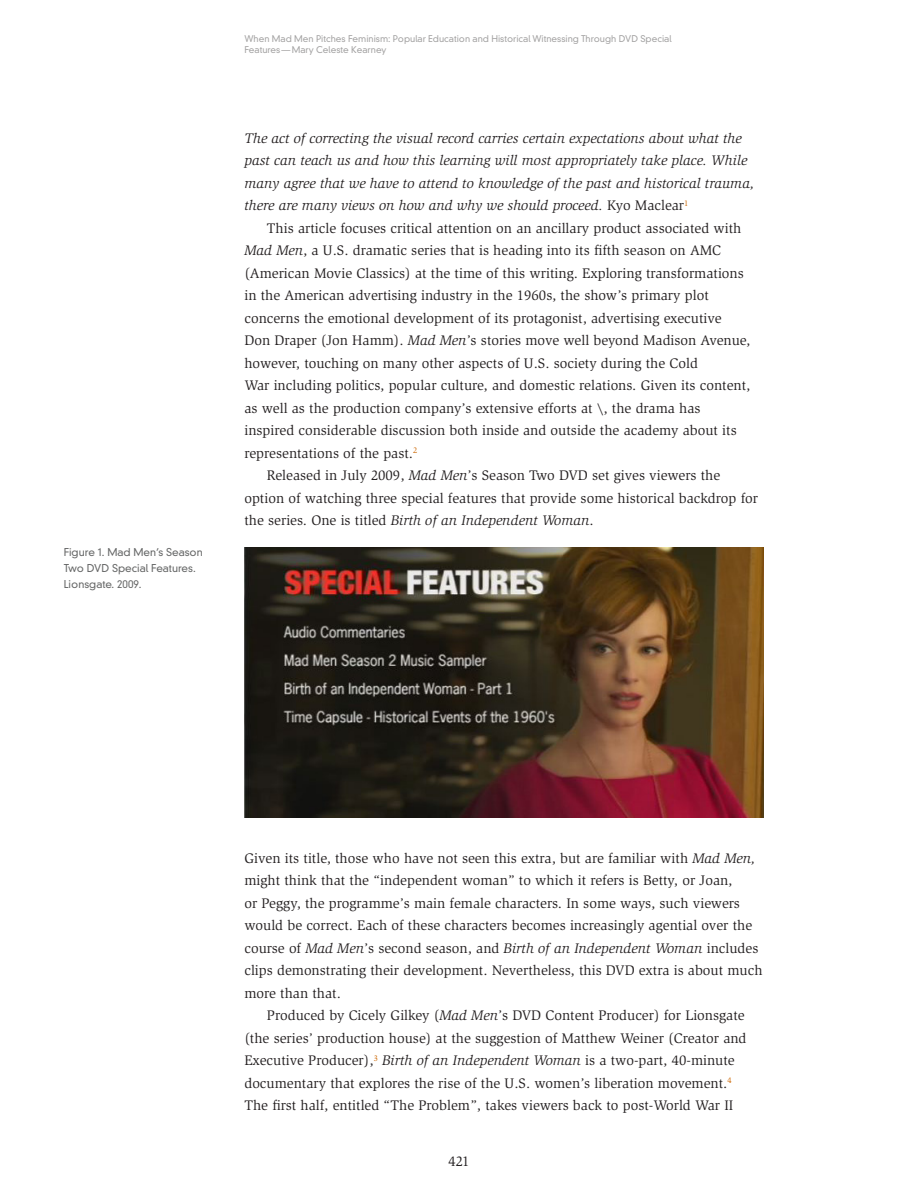
<style>
.page{position:relative;width:918px;height:1188px;background:#fff}
.page>*{position:absolute;margin:0;border:0;box-sizing:border-box;transform-origin:0 0}
.BodyCopy{font:14.25px/22.5px "Slimbach";color:#231f20}
.BodyCopy-2{font:italic 14.25px/22.5px "Slimbach";color:#231f20}
.Bibliography_copy{font:14.25px "Slimbach";color:#231f20}
.Figures{font:300 10.5px/16.2px "DIN Neuzeit Grotesk";color:#656666}
.UpperNavi{font:300 9px/11.2px "DIN Neuzeit Grotesk";color:#a4a3a3}
.s1{font-style:normal}
.s2{font-style:italic}
</style>
<div class="page">
<img style="left:244px;top:548px;width:520px;height:270px">
<p class="Figures" style="left:64px;top:544px;width:141px">Figure 1. Mad Men’s Season<br>Two DVD Special Features.<br>Lionsgate. 2009.</p>
<p class="UpperNavi" style="left:244px;top:33px;width:429px">When Mad Men Pitches Feminism: Popular Education and Historical Witnessing Through DVD Special<br>Features—Mary Celeste Kearney</p>
<p class="BodyCopy-2" style="left:244px;top:127px;width:511px">The act of correcting the visual record carries certain expectations about what the past can teach us and how this learning will most appropriately take place. While many agree that we have to attend to knowledge of the past and historical trauma, there are many views on how and why we should proceed. <span class="s1">Kyo Maclear</span><sup>1</sup></p>
<p class="BodyCopy" style="left:244px;top:217px;width:508px;text-indent:22px">This article focuses critical attention on an ancillary product associated with <span class="s2">Mad Men</span>, a U.S. dramatic series that is heading into its fifth season on AMC (American Movie Classics) at the time of this writing. Exploring transformations in the American advertising industry in the 1960s, the show’s primary plot concerns the emotional development of its protagonist, advertising executive Don Draper (Jon Hamm). <span class="s2">Mad Men</span>’s stories move well beyond Madison Avenue, however, touching on many other aspects of U.S. society during the Cold<br>War including politics, popular culture, and domestic relations. Given its content, as well as the production company’s extensive efforts at \, the drama has inspired considerable discussion both inside and outside the academy about its representations of the past.<sup>2</sup></p>
<p class="BodyCopy" style="left:244px;top:464px;width:515px;text-indent:22px">Released in July 2009, <span class="s2">Mad Men</span>’s Season Two DVD set gives viewers the option of watching three special features that provide some historical backdrop for the series. One is titled <span class="s2">Birth of an Independent Woman</span>.</p>
<p class="BodyCopy" style="left:244px;top:847px;width:520px">Given its title, those who have not seen this extra, but are familiar with <span class="s2">Mad Men, </span>might think that the “independent woman” to which it refers is Betty, or Joan,<br>or Peggy, the programme’s main female characters. In some ways, such viewers would be correct. Each of these characters becomes increasingly agential over the course of <span class="s2">Mad Men</span>’s second season, and <span class="s2">Birth of an Independent Woman</span> includes clips demonstrating their development. Nevertheless, this DVD extra is about much more than that.</p>
<p class="BodyCopy" style="left:244px;top:1004px;width:504px;text-indent:22px">Produced by Cicely Gilkey (<span class="s2">Mad Men</span>’s DVD Content Producer) for Lionsgate (the series’ production house) at the suggestion of Matthew Weiner (Creator and Executive Producer),<sup>3</sup> <span class="s2">Birth of an Independent Woman</span> is a two-part, 40-minute documentary that explores the rise of the U.S. women’s liberation movement.<sup>4<br></sup>The first half, entitled “The Problem”, takes viewers back to post-World War II</p>
<p class="Bibliography_copy" style="left:449px;top:1153px;width:22px">421</p>
</div>
